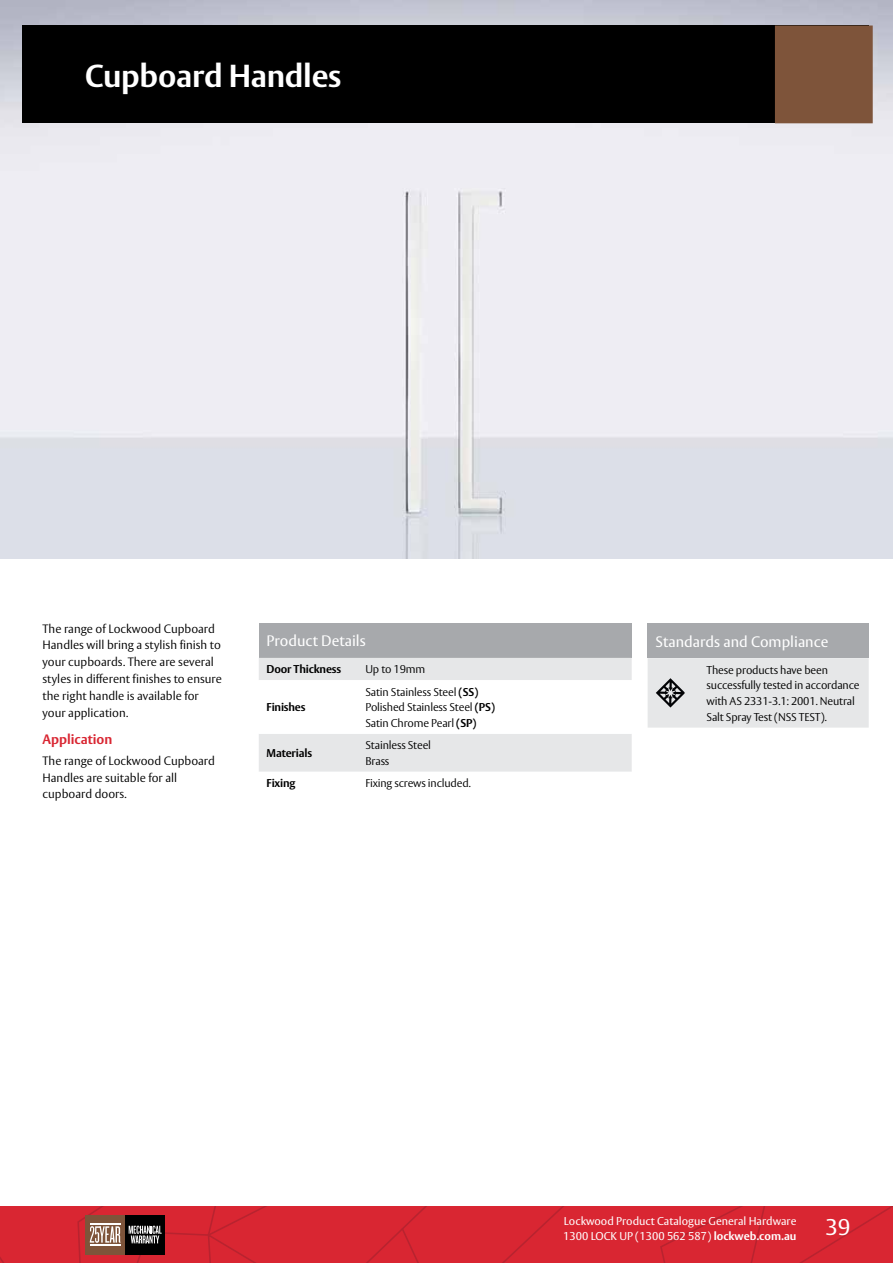
<style>
.page{position:relative;width:893px;height:1263px;background:#fff}
.page>*{position:absolute;margin:0;border:0;box-sizing:border-box;transform-origin:0 0}
.t1{font:700 31.5px "ASSA Vesta";letter-spacing:-.01em;color:#fff}
.t2{font:22.5px "ASSA Vesta";color:#fff}
.t3{font:15px "ASSA Vesta";color:#fff}
.t4{font:700 13.5px "ASSA Vesta";color:#d92632}
.t5{font:300 12px/16.8px "ASSA Vesta";color:#000}
.t6{font:300 11.25px/15.8px "ASSA Vesta";letter-spacing:-.015em;color:#000}
.t7{font:11.25px/15px "ASSA Vesta";color:#fff}
.t8{font:700 11.25px "ASSA Vesta";letter-spacing:-.015em;color:#000}
.s1{font-weight:700}
</style>
<div class="page">
<svg style="left:0;top:1206px;width:893px;height:57px;background:#d12833"></svg>
<hr style="left:90px;top:1224px;width:30px;height:1px;background:#fff">
<hr style="left:90px;top:1244px;width:30px;height:1px;background:#fff">
<img style="left:0;top:0;width:893px;height:558px">
<div style="left:22px;top:26px;width:846px;height:97px;background:#000"></div>
<div style="left:775px;top:26px;width:98px;height:97px;background:#7e543a"></div>
<div style="left:259px;top:623px;width:373px;height:35px;background:#a7a9ac"></div>
<svg style="left:259px;top:658px;width:373px;height:114px"></svg>
<div style="left:648px;top:623px;width:221px;height:35px;background:#a7a9ac"></div>
<div style="left:648px;top:658px;width:221px;height:70px;background:#e6e7e8"></div>
<h1 class="t1" style="left:85px;top:56px;width:258px">Cupboard Handles</h1>
<p class="t5" style="left:43px;top:620px;width:181px">The range of Lockwood Cupboard<br>Handles will bring a stylish finish to your cupboards. There are several styles in different finishes to ensure the right handle is available for your application.</p>
<p class="t4" style="left:43px;top:730px;width:71px">Application</p>
<p class="t5" style="left:43px;top:753px;width:174px">The range of Lockwood Cupboard<br>Handles are suitable for all cupboard doors.</p>
<p class="t3" style="left:267px;top:632px;width:101px">Product Details</p>
<p class="t8" style="left:267px;top:662px;width:76px">Door Thickness</p>
<p class="t6" style="left:365px;top:662px;width:61px">Up to 19mm</p>
<p class="t8" style="left:267px;top:700px;width:40px">Finishes</p>
<p class="t6" style="left:365px;top:684px;width:131px">Satin Stainless Steel <span class="s1">(SS)<br></span>Polished Stainless Steel <span class="s1">(PS)<br></span>Satin Chrome Pearl <span class="s1">(SP)</span></p>
<p class="t8" style="left:267px;top:746px;width:47px">Materials</p>
<p class="t6" style="left:365px;top:738px;width:67px">Stainless Steel<br>Brass</p>
<p class="t8" style="left:267px;top:776px;width:30px">Fixing</p>
<p class="t6" style="left:365px;top:776px;width:107px">Fixing screws included.</p>
<p class="t3" style="left:655px;top:632px;width:174px">Standards and Compliance</p>
<p class="t6" style="left:707px;top:662px;width:154px">These products have been successfully tested in accordance with AS 2331-3.1: 2001. Neutral<br>Salt Spray Test (NSS TEST).</p>
<p class="t7" style="left:563px;top:1214px;width:235px">Lockwood Product Catalogue General Hardware<br>1300 LOCK UP (1300 562 587) <span class="s1">lockweb.com.au</span></p>
<h2 class="t2" style="left:825px;top:1214px;width:26px">39</h2>
</div>
